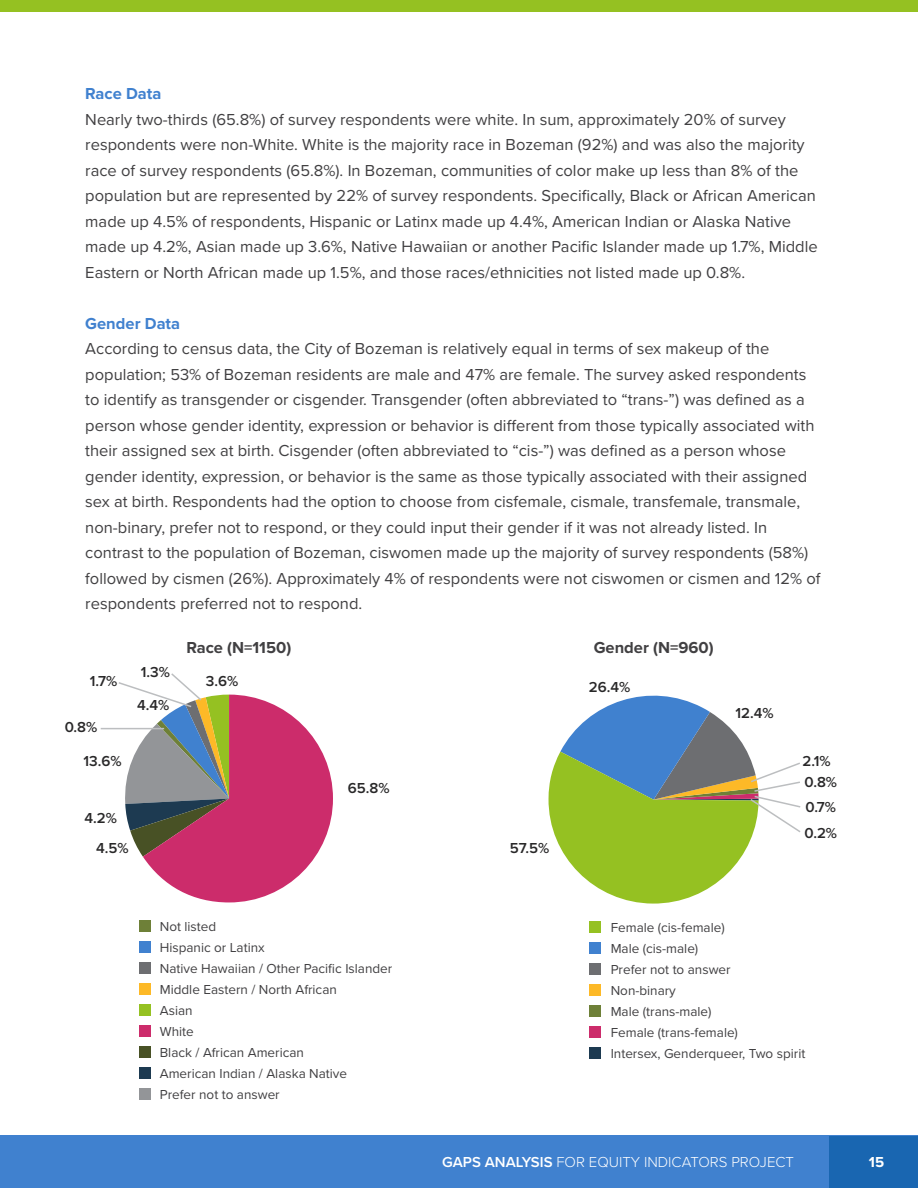
<style>
.page{position:relative;width:918px;height:1188px;background:#fff}
.page>*{position:absolute;margin:0;border:0;box-sizing:border-box;transform-origin:0 0}
.t1{font:16.5px/25.5px "Proxima Nova";color:#414042}
.t2{font:700 16.5px "Proxima Nova";color:#414042}
.t3{font:700 16.5px "Proxima Nova";color:#4081cf}
.t4{font:600 15px/21.1px "Proxima Nova";color:#292829}
.t5{font:300 15px "Proxima Nova";color:#fff}
.t6{font:700 15px "Proxima Nova";color:#fff}
.t7{font:13.5px/21px "Proxima Nova";color:#414042}
.s1{font-weight:600}
</style>
<div class="page">
<div style="left:0;top:1136px;width:918px;height:52px;background:#4081cf"></div>
<div style="left:829px;top:1136px;width:89px;height:52px;background:#1966b1"></div>
<div style="left:0;top:0;width:918px;height:12px;background:#95c122"></div>
<div style="left:139px;top:920px;width:11px;height:12px;background:#6e8038"></div>
<div style="left:590px;top:921px;width:11px;height:12px;background:#95c122"></div>
<div style="left:139px;top:962px;width:11px;height:12px;background:#6d6e71"></div>
<div style="left:590px;top:963px;width:11px;height:12px;background:#6d6e71"></div>
<div style="left:139px;top:1004px;width:11px;height:12px;background:#95c122"></div>
<div style="left:590px;top:1006px;width:11px;height:11px;background:#6e8038"></div>
<div style="left:139px;top:1046px;width:11px;height:12px;background:#485125"></div>
<div style="left:590px;top:1048px;width:11px;height:11px;background:#1d3a51"></div>
<div style="left:139px;top:941px;width:11px;height:12px;background:#4081cf"></div>
<div style="left:590px;top:942px;width:11px;height:12px;background:#4081cf"></div>
<div style="left:139px;top:983px;width:11px;height:12px;background:#fdb927"></div>
<div style="left:590px;top:985px;width:11px;height:11px;background:#fdb927"></div>
<div style="left:139px;top:1025px;width:11px;height:12px;background:#cc2c6b"></div>
<div style="left:590px;top:1027px;width:11px;height:11px;background:#cc2c6b"></div>
<div style="left:139px;top:1067px;width:11px;height:12px;background:#1d3a51"></div>
<div style="left:139px;top:1088px;width:11px;height:12px;background:#939598"></div>
<hr style="left:101px;top:728px;width:63px;height:1px;background:#bcbec0">
<svg style="left:117px;top:673px;width:216px;height:229px"></svg>
<svg style="left:548px;top:695px;width:253px;height:209px"></svg>
<p class="t3" style="left:85px;top:82px;width:78px">Race Data</p>
<p class="t1" style="left:85px;top:106px;width:734px">Nearly two-thirds (65.8%) of survey respondents were white. In sum, approximately 20% of survey respondents were non-White. White is the majority race in Bozeman (92%) and was also the majority race of survey respondents (65.8%). In Bozeman, communities of color make up less than 8% of the population but are represented by 22% of survey respondents. Specifically, Black or African American made up 4.5% of respondents, Hispanic or Latinx made up 4.4%, American Indian or Alaska Native made up 4.2%, Asian made up 3.6%, Native Hawaiian or another Pacific Islander made up 1.7%, Middle Eastern or North African made up 1.5%, and those races/ethnicities not listed made up 0.8%.</p>
<p class="t3" style="left:85px;top:311px;width:96px">Gender Data</p>
<p class="t1" style="left:85px;top:335px;width:737px">According to census data, the City of Bozeman is relatively equal in terms of sex makeup of the population; 53% of Bozeman residents are male and 47% are female. The survey asked respondents to identify as transgender or cisgender. Transgender (often abbreviated to “trans-”) was defined as a person whose gender identity, expression or behavior is different from those typically associated with their assigned sex at birth. Cisgender (often abbreviated to “cis-”) was defined as a person whose gender identity, expression, or behavior is the same as those typically associated with their assigned sex at birth. Respondents had the option to choose from cisfemale, cismale, transfemale, transmale, non-binary, prefer not to respond, or they could input their gender if it was not already listed. In contrast to the population of Bozeman, ciswomen made up the majority of survey respondents (58%) followed by cismen (26%). Approximately 4% of respondents were not ciswomen or cismen and 12% of respondents preferred not to respond.</p>
<p class="t2" style="left:186px;top:635px;width:106px">Race (N=1150)</p>
<p class="t2" style="left:594px;top:635px;width:121px">Gender (N=960)</p>
<p class="t4" style="left:90px;top:670px;width:29px">1.7%</p>
<p class="t4" style="left:65px;top:716px;width:34px">0.8%</p>
<p class="t4" style="left:83px;top:750px;width:40px">13.6%</p>
<p class="t4" style="left:141px;top:661px;width:31px">1.3%</p>
<p class="t4" style="left:137px;top:694px;width:34px">4.4%</p>
<p class="t4" style="left:84px;top:807px;width:34px">4.2%</p>
<p class="t4" style="left:96px;top:837px;width:34px">4.5%</p>
<p class="t4" style="left:206px;top:670px;width:34px">3.6%</p>
<p class="t4" style="left:348px;top:777px;width:43px">65.8%</p>
<p class="t4" style="left:589px;top:676px;width:43px">26.4%</p>
<p class="t4" style="left:510px;top:837px;width:41px">57.5%</p>
<p class="t4" style="left:736px;top:702px;width:40px">12.4%</p>
<p class="t4" style="left:802px;top:750px;width:36px">2.1%<br>0.8%</p>
<p class="t4" style="left:804px;top:794px;width:34px;line-height:25.8px">0.7%<br>0.2%</p>
<p class="t7" style="left:160px;top:915px;width:234px">Not listed<br>Hispanic or Latinx<br>Native Hawaiian / Other Pacific Islander<br>Middle Eastern / North African<br>Asian<br>White<br>Black / African American<br>American Indian / Alaska Native<br>Prefer not to answer</p>
<p class="t7" style="left:611px;top:917px;width:196px">Female (cis-female)<br>Male (cis-male)<br>Prefer not to answer<br>Non-binary<br>Male (trans-male)<br>Female (trans-female)<br>Intersex, Genderqueer, Two spirit</p>
<p class="t5" style="left:442px;top:1151px;width:353px"><span class="s1">GAPS ANALYSIS</span> FOR EQUITY INDICATORS PROJECT</p>
<p class="t6" style="left:869px;top:1151px;width:17px">15</p>
</div>
